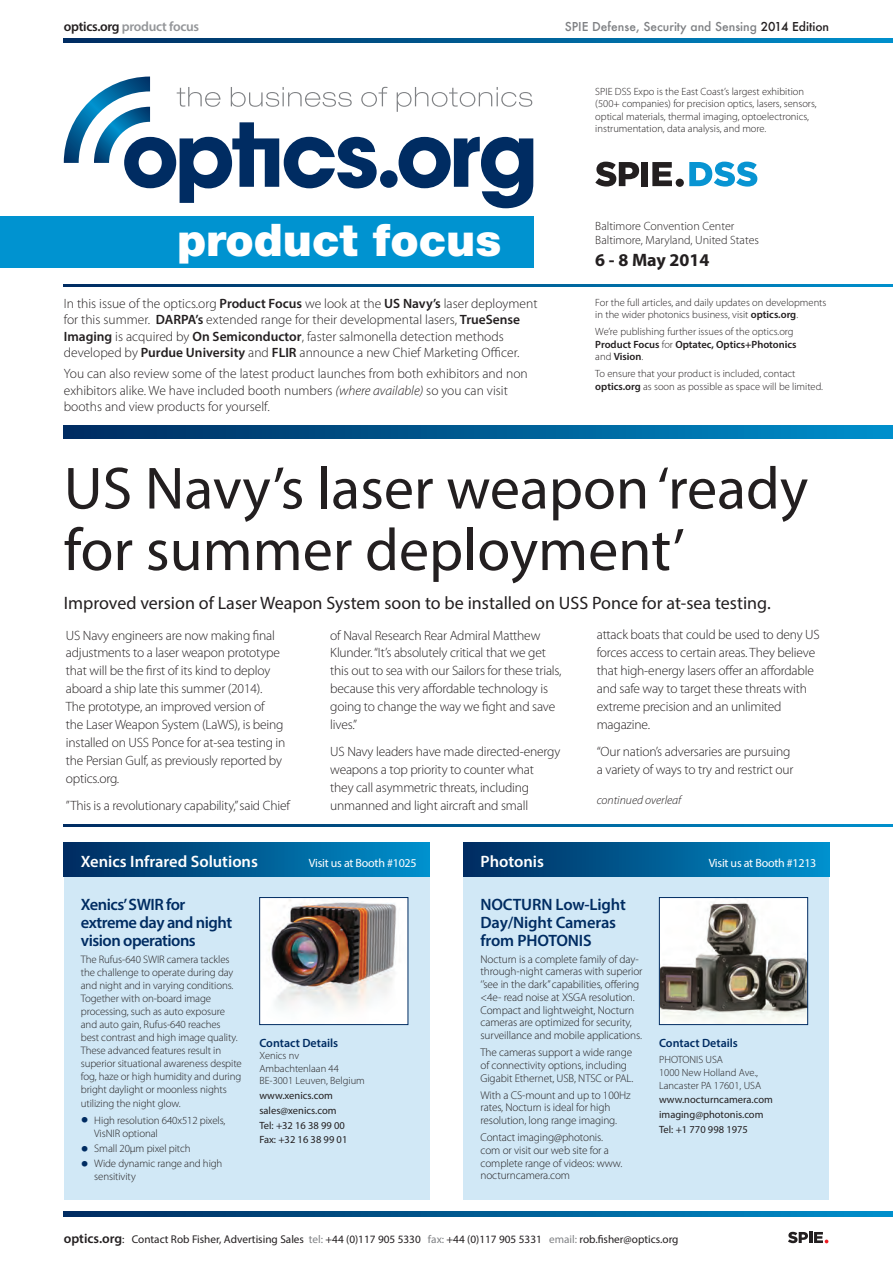
<style>
.page{position:relative;width:893px;height:1263px;background:#fff}
.page>*{position:absolute;margin:0;border:0;box-sizing:border-box;transform-origin:0 0}
.t1{font:60px/61.5px "Myriad Pro";color:#231f20}
.t2{font:900 45px "Helvetica Neue";color:#fff}
.t3{font:18px "Myriad Pro";color:#231f20}
.t4{font:700 18px "Myriad Pro";color:#231f20}
.t5{font:600 16.5px/18px "Myriad Pro";letter-spacing:-.03em;color:#002c62}
.t6{font:600 16.5px/18px "Myriad Pro";letter-spacing:-.01em;color:#002c62}
.t7{font:600 16.5px "Myriad Pro";color:#fff}
.t8{font:300 13.5px/18px "Myriad Pro";letter-spacing:-.015em;color:#231f20}
.t9{font:600 13.5px "Myriad Pro";letter-spacing:-.02em;color:#939598}
.t10{font:300 12px/13.5px "Myriad Pro";color:#231f20}
.t11{font:500 12px "Futura";color:#7e8083}
.t12{font:12px "Myriad Pro";letter-spacing:-.02em;color:#fff}
.t13{font:600 12px "Myriad Pro";color:#002c62}
.t14{font:italic 300 12px "Myriad Pro";color:#231f20}
.t15{font:300 11.25px/12.8px "Myriad Pro";letter-spacing:-.01em;color:#231f20}
.t16{font:11.25px "Myriad Pro";color:#231f20}
.t17{font:300 10.8px/13px "Myriad Pro";letter-spacing:-.01em;color:#231f20}
.t18{font:300 10.5px/12.6px "Myriad Pro";color:#231f20}
.t19{font:10.5px/14.7px "Myriad Pro";color:#231f20}
.s1{color:#231f20}
.s2{font-weight:600}
.s3{font-style:italic}
.s4{font-size:31.5px;color:#002c62}
.s5{font-weight:600;font-size:13.5px}
.s6{color:#808285}
</style>
<div class="page">
<svg style="left:64px;top:1212px;width:829px;height:4px;background:#005c93"></svg>
<svg style="left:788px;top:1232px;width:40px;height:11px"></svg>
<svg style="left:399px;top:137px;width:134px;height:71px"></svg>
<div style="left:380px;top:170px;width:18px;height:18px;background:#002c62;border-radius:50%"></div>
<svg style="left:397px;top:87px;width:135px;height:25px"></svg>
<svg style="left:64px;top:77px;width:323px;height:126px"></svg>
<svg style="left:652px;top:162px;width:20px;height:24px"></svg>
<div style="left:676px;top:179px;width:8px;height:8px;background:#231f20;border-radius:50%"></div>
<svg style="left:595px;top:162px;width:44px;height:25px"></svg>
<div style="left:641px;top:162px;width:7px;height:24px;background:#231f20"></div>
<svg style="left:689px;top:162px;width:68px;height:25px"></svg>
<svg style="left:64px;top:38px;width:829px;height:5px;background:#005c93"></svg>
<svg style="left:64px;top:285px;width:829px;height:1px"></svg>
<div style="left:0;top:217px;width:533px;height:51px;background:#0093d0"></div>
<div style="left:64px;top:842px;width:365px;height:357px;background:#d1e8f6"></div>
<div style="left:64px;top:842px;width:365px;height:34px;background:linear-gradient(to right,#002a5e,#0090cc)"></div>
<img style="left:261px;top:899px;width:145px;height:124px">
<div style="left:259px;top:897px;width:149px;height:128px;border:1px solid #002c62"></div>
<svg style="left:64px;top:425px;width:829px;height:13px;background:#005c93"></svg>
<svg style="left:64px;top:825px;width:829px;height:1px"></svg>
<div style="left:463px;top:842px;width:366px;height:357px;background:#d1e8f6"></div>
<div style="left:463px;top:842px;width:366px;height:34px;background:linear-gradient(to right,#002a5d,#0090cb)"></div>
<img style="left:661px;top:899px;width:145px;height:124px">
<div style="left:659px;top:897px;width:149px;height:128px;border:1px solid #002c62"></div>
<p class="t9" style="left:64px;top:18px;width:137px"><span class="s1">optics.org</span> product focus</p>
<p class="t11" style="left:565px;top:18px;width:266px">SPIE Defense, Security and Sensing <span class="s1">2014 Edition</span></p>
<h2 class="t2" style="left:177px;top:213px;width:326px">product focus</h2>
<p class="t8" style="left:64px;top:295px;width:475px;line-height:16.5px">In this issue of the optics.org <span class="s2">Product Focus</span> we look at the <span class="s2">US Navy’s</span> laser deployment for this summer. <span class="s2">DARPA’s</span> extended range for their developmental lasers, <span class="s2">TrueSense Imaging</span> is acquired by <span class="s2">On Semiconductor</span>, faster salmonella detection methods developed by <span class="s2">Purdue University</span> and <span class="s2">FLIR</span> announce a new Chief Marketing Officer.</p>
<p class="t8" style="left:64px;top:365px;width:465px;line-height:16.5px">You can also review some of the latest product launches from both exhibitors and non exhibitors alike. We have included booth numbers <span class="s3">(where available)</span> so you can visit booths and view products for yourself.</p>
<p class="t18" style="left:595px;top:85px;width:223px">SPIE DSS Expo is the East Coast’s largest exhibition (500+ companies) for precision optics, lasers, sensors, optical materials, thermal imaging, optoelectronics, instrumentation, data analysis, and more.</p>
<p class="t10" style="left:595px;top:219px;width:165px">Baltimore Convention Center<br>Baltimore, Maryland, United States</p>
<h3 class="t4" style="left:595px;top:248px;width:116px">6 - 8 May 2014</h3>
<p class="t18" style="left:595px;top:296px;width:233px">For the full articles, and daily updates on developments in the wider photonics business, visit <span class="s2">optics.org</span>.</p>
<p class="t18" style="left:595px;top:325px;width:203px">We’re publishing further issues of the optics.org<br><span class="s2">Product Focus</span> for <span class="s2">Optatec, Optics+Photonics </span>and <span class="s2">Vision</span>.</p>
<p class="t18" style="left:595px;top:367px;width:229px">To ensure that your product is included, contact <span class="s2">optics.org</span> as soon as possible as space will be limited.</p>
<h1 class="t1" style="left:64px;top:457px;width:746px">US Navy’s laser weapon ‘ready for summer deployment’</h1>
<h3 class="t3" style="left:64px;top:592px;width:708px">Improved version of Laser Weapon System soon to be installed on USS Ponce for at-sea testing.</h3>
<p class="t8" style="left:66px;top:626px;width:221px">US Navy engineers are now making final adjustments to a laser weapon prototype that will be the first of its kind to deploy aboard a ship late this summer (2014).<br>The prototype, an improved version of the Laser Weapon System (LaWS), is being installed on USS Ponce for at-sea testing in the Persian Gulf, as previously reported by optics.org.</p>
<p class="t8" style="left:66px;top:796px;width:225px">”This is a revolutionary capability,” said Chief</p>
<p class="t8" style="left:330px;top:626px;width:233px">of Naval Research Rear Admiral Matthew Klunder. “It’s absolutely critical that we get this out to sea with our Sailors for these trials, because this very affordable technology is going to change the way we fight and save lives.”</p>
<p class="t8" style="left:330px;top:742px;width:232px">US Navy leaders have made directed-energy weapons a top priority to counter what they call asymmetric threats, including unmanned and light aircraft and small</p>
<p class="t8" style="left:597px;top:626px;width:224px">attack boats that could be used to deny US forces access to certain areas. They believe that high-energy lasers offer an affordable and safe way to target these threats with extreme precision and an unlimited magazine.</p>
<p class="t8" style="left:597px;top:742px;width:198px">“Our nation’s adversaries are pursuing a variety of ways to try and restrict our</p>
<p class="t14" style="left:597px;top:793px;width:86px">continued overleaf</p>
<p class="t7" style="left:81px;top:851px;width:179px">Xenics Infrared Solutions</p>
<p class="t12" style="left:309px;top:855px;width:109px">Visit us at Booth #1025</p>
<p class="t5" style="left:81px;top:895px;width:153px">Xenics’ SWIR for extreme day and night vision operations</p>
<p class="t17" style="left:81px;top:953px;width:163px">The Rufus-640 SWIR camera tackles the challenge to operate during day and night and in varying conditions.<br>Together with on-board image processing, such as auto exposure and auto gain, Rufus-640 reaches<br>best contrast and high image quality.<br>These advanced features result in superior situational awareness despite fog, haze or high humidity and during bright daylight or moonless nights utilizing the night glow.</p>
<p class="t17" style="left:94px;top:1113px;width:133px;text-indent:-14px"><span class="s4">•</span> High resolution 640x512 pixels,<br>VisNIR optional</p>
<p class="t17" style="left:81px;top:1142px;width:111px"><span class="s4">•</span> Small 20µm pixel pitch</p>
<p class="t17" style="left:94px;top:1157px;width:130px;text-indent:-14px"><span class="s4">•</span> Wide dynamic range and high sensitivity</p>
<p class="t13" style="left:259px;top:1035px;width:80px">Contact Details</p>
<p class="t18" style="left:259px;top:1049px;width:107px">Xenics nv<br>Ambachtenlaan 44<br>BE-3001 Leuven, Belgium</p>
<p class="t19" style="left:259px;top:1088px;width:89px">www.xenics.com sales@xenics.com<br>Tel: +32 16 38 99 00<br>Fax: +32 16 38 99 01</p>
<p class="t7" style="left:480px;top:851px;width:65px">Photonis</p>
<p class="t12" style="left:709px;top:855px;width:109px">Visit us at Booth #1213</p>
<p class="t6" style="left:480px;top:895px;width:147px">NOCTURN Low-Light<br>Day/Night Cameras from PHOTONIS</p>
<p class="t15" style="left:480px;top:952px;width:164px">Nocturn is a complete family of day&shy;through-night cameras with superior ‘’see in the dark” capabilities, offering &lt;4e- read noise at XSGA resolution.<br>Compact and lightweight, Nocturn cameras are optimized for security, surveillance and mobile applications.</p>
<p class="t15" style="left:480px;top:1046px;width:154px">The cameras support a wide range of connectivity options, including<br>Gigabit Ethernet, USB, NTSC or PAL.</p>
<p class="t15" style="left:480px;top:1088px;width:152px">With a CS-mount and up to 100Hz rates, Nocturn is ideal for high resolution, long range imaging.</p>
<p class="t15" style="left:480px;top:1131px;width:143px">Contact imaging@photonis. com or visit our web site for a complete range of videos: www. nocturncamera.com</p>
<p class="t13" style="left:659px;top:1035px;width:80px">Contact Details</p>
<p class="t18" style="left:659px;top:1053px;width:104px">PHOTONIS USA<br>1000 New Holland Ave.,<br>Lancaster PA 17601, USA</p>
<p class="t19" style="left:659px;top:1092px;width:115px">www.nocturncamera.com imaging@photonis.com<br>Tel: +1 770 998 1975</p>
<p class="t16" style="left:64px;top:1232px;width:616px"><span class="s5">optics.org</span>: Contact Rob Fisher, Advertising Sales <span class="s6">tel:</span> +44 (0)117 905 5330 <span class="s6">fax:</span> +44 (0)117 905 5331 <span class="s6">email:</span> rob.fisher@optics.org</p>
</div>
